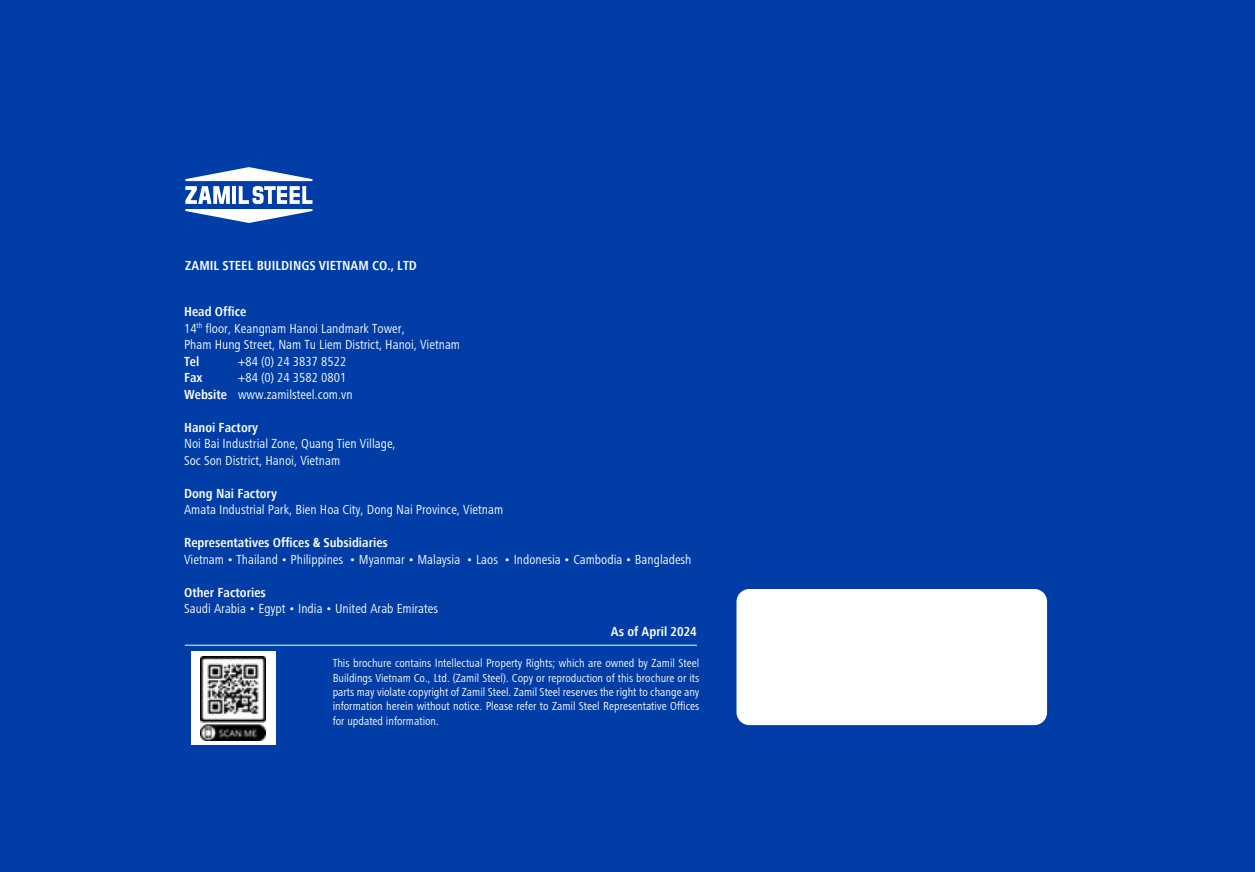
<style>
.page{position:relative;width:1255px;height:872px;background:#fff}
.page>*{position:absolute;margin:0;border:0;box-sizing:border-box;transform-origin:0 0}
.t1{font:condensed 13.5px/16.5px "Frutiger VU";color:#fcfeff}
.t2{font:700 condensed 13.5px "Frutiger VU";color:#fcfeff}
.t3{font:700 condensed 13.5px "Frutiger VU";color:#fff}
.t4{font:condensed 12px/14.4px "Frutiger VU";color:#fff;text-align:justify}
.s1{font-weight:700}
.s2{font-family:"Myriad Pro";font-weight:700}
</style>
<div class="page">
<div style="left:0;top:0;width:1254px;height:872px;background:#003da7"></div>
<hr style="left:185px;top:645px;width:511px;height:1px;background:#fff">
<div style="left:736px;top:589px;width:311px;height:136px;background:#fff;border-radius:13px"></div>
<svg style="left:185px;top:167px;width:127px;height:56px"></svg>
<hr style="left:232px;top:186px;width:4px;height:18px;background:#fff">
<div style="left:191px;top:651px;width:84px;height:94px;background:#fff"></div>
<img style="left:201px;top:656px;width:64px;height:84px">
<p class="t2" style="left:185px;top:256px;width:233px">ZAMIL STEEL BUILDINGS VIETNAM CO., LTD</p>
<p class="t1" style="left:184px;top:303px;width:277px"><span class="s1">Head Office<br></span>14<sup>th</sup> floor, Keangnam Hanoi Landmark Tower,<br>Pham Hung Street, Nam Tu Liem District, Hanoi, Vietnam</p>
<p class="t2" style="left:184px;top:352px;width:17px">Tel</p>
<p class="t1" style="left:238px;top:352px;width:110px">+84 (0) 24 3837 8522</p>
<p class="t2" style="left:184px;top:368px;width:20px">Fax</p>
<p class="t1" style="left:184px;top:369px;width:170px;text-indent:54px">+84 (0) 24 3582 0801<br><span class="s1">Website</span> www.zamilsteel.com.vn</p>
<p class="t2" style="left:184px;top:418px;width:76px">Hanoi Factory</p>
<p class="t1" style="left:184px;top:434px;width:213px">Noi Bai Industrial Zone, Quang Tien Village,<br>Soc Son District, Hanoi, Vietnam</p>
<p class="t2" style="left:184px;top:484px;width:94px">Dong Nai Factory</p>
<p class="t1" style="left:184px;top:500px;width:320px">Amata Industrial Park, Bien Hoa City, Dong Nai Province, Vietnam</p>
<p class="t1" style="left:184px;top:533px;width:509px"><span class="s1">Representatives Offices</span> <span class="s2">&amp;</span> <span class="s1">Subsidiaries<br></span>Vietnam • Thailand • Philippines • Myanmar • Malaysia • Laos • Indonesia • Cambodia • Bangladesh</p>
<p class="t2" style="left:184px;top:583px;width:83px">Other Factories</p>
<p class="t1" style="left:184px;top:599px;width:255px">Saudi Arabia • Egypt • India • United Arab Emirates</p>
<p class="t3" style="left:611px;top:622px;width:87px">As of April 2024</p>
<p class="t4" style="left:332px;top:655px;width:368px">This brochure contains Intellectual Property Rights; which are owned by Zamil Steel Buildings Vietnam Co., Ltd. (Zamil Steel). Copy or reproduction of this brochure or its parts may violate copyright of Zamil Steel. Zamil Steel reserves the right to change any information herein without notice. Please refer to Zamil Steel Representative Offices for updated information.</p>
</div>
